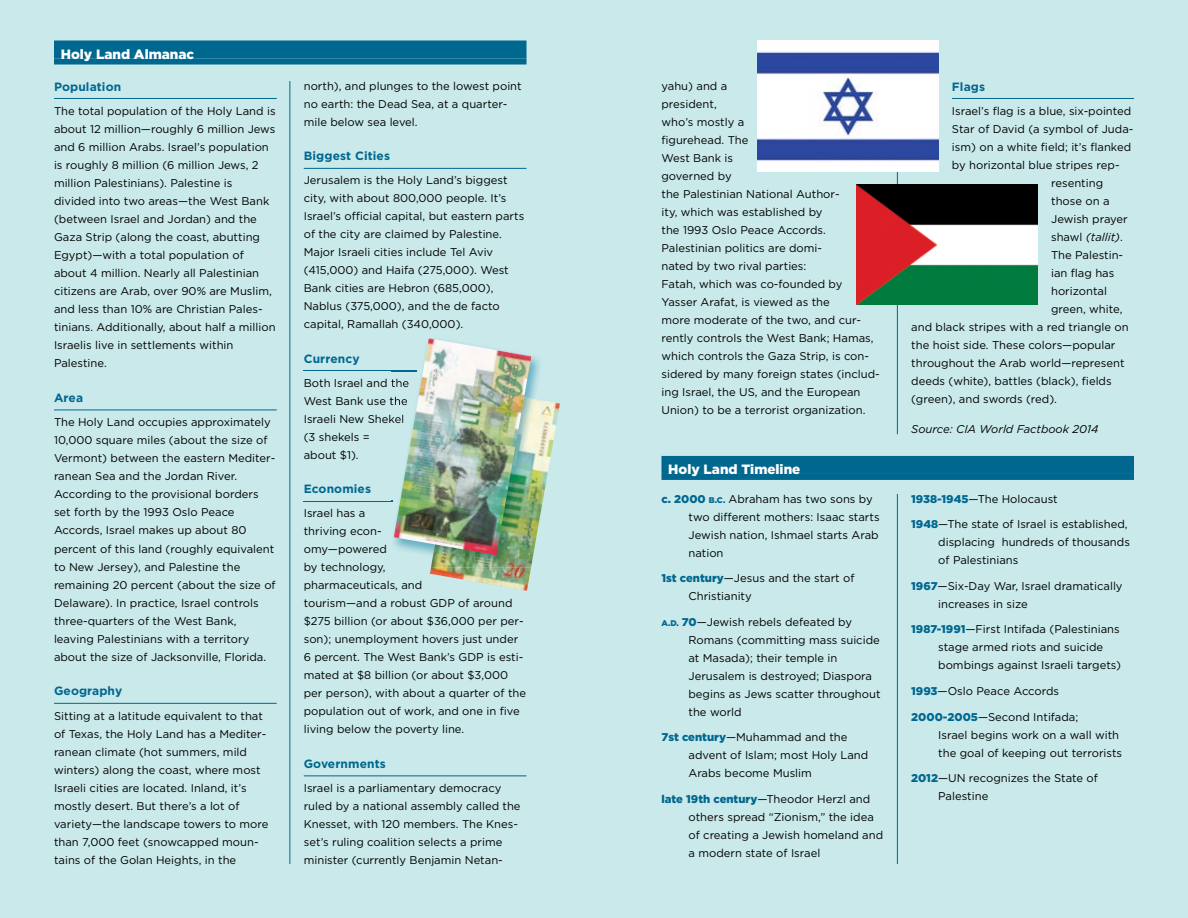
<style>
.page{position:relative;width:1188px;height:918px;background:#fff}
.page>*{position:absolute;margin:0;border:0;box-sizing:border-box;transform-origin:0 0}
.t1{font:900 13.5px "Gotham";color:#fff}
.t2{font:700 12px "Gotham";letter-spacing:.01em;color:#00678f}
.t3{font:11.25px/18px "Gotham";color:#000}
.t4{font:italic 11.25px "Gotham";color:#000}
.s1{font-style:normal}
.s2{font-weight:900;color:#00678f}
.s3{font-weight:900;font-size:8.25px;color:#00678f}
</style>
<div class="page">
<div style="left:594px;top:0;width:594px;height:918px;background:#c9e9eb"></div>
<div style="left:0;top:0;width:594px;height:918px;background:#c9e9eb"></div>
<hr style="left:290px;top:81px;width:1px;height:783px;background:#00678f">
<hr style="left:897px;top:494px;width:1px;height:370px;background:#00678f">
<hr style="left:897px;top:81px;width:1px;height:353px;background:#00678f">
<div style="left:662px;top:456px;width:472px;height:18px;background:#00678f"></div>
<div style="left:662px;top:474px;width:472px;height:6px;background:#00678f"></div>
<div style="left:54px;top:40px;width:472px;height:18px;background:#00678f"></div>
<div style="left:54px;top:58px;width:472px;height:6px;background:#00678f"></div>
<hr style="left:54px;top:98px;width:223px;height:1px;background:#00678f">
<hr style="left:54px;top:410px;width:223px;height:1px;background:#00678f">
<hr style="left:54px;top:703px;width:223px;height:1px;background:#00678f">
<hr style="left:304px;top:168px;width:222px;height:1px;background:#00678f">
<hr style="left:304px;top:370px;width:113px;height:1px;background:#00678f">
<hr style="left:304px;top:501px;width:89px;height:1px;background:#00678f">
<hr style="left:304px;top:775px;width:222px;height:1px;background:#00678f">
<hr style="left:952px;top:98px;width:182px;height:1px;background:#00678f">
<img style="left:758px;top:40px;width:180px;height:132px">
<img style="left:857px;top:184px;width:181px;height:121px">
<img style="left:430px;top:400px;width:130px;height:191px">
<img style="left:391px;top:356px;width:149px;height:212px">
<img style="left:391px;top:379px;width:3px;height:8px">
<img style="left:391px;top:397px;width:3px;height:8px">
<svg style="left:391px;top:415px;width:3px;height:8px"></svg>
<img style="left:431px;top:386px;width:111px;height:182px">
<img style="left:394px;top:338px;width:137px;height:217px">
<p class="t1" style="left:61px;top:44px;width:135px">Holy Land Almanac</p>
<p class="t2" style="left:54px;top:78px;width:69px">Population</p>
<p class="t3" style="left:54px;top:101px;width:223px">The total population of the Holy Land is about 12 million—roughly 6 million Jews and 6 million Arabs. Israel’s population is roughly 8 million (6 million Jews, 2 million Palestinians). Palestine is divided into two areas—the West Bank (between Israel and Jordan) and the Gaza Strip (along the coast, abutting Egypt)—with a total population of about 4 million. Nearly all Palestinian citizens are Arab, over 90% are Muslim, and less than 10% are Christian Pales&shy;tinians. Additionally, about half a million Israelis live in settlements within Palestine.</p>
<p class="t2" style="left:54px;top:390px;width:31px">Area</p>
<p class="t3" style="left:54px;top:413px;width:223px">The Holy Land occupies approximately 10,000 square miles (about the size of Vermont) between the eastern Mediter&shy;ranean Sea and the Jordan River.<br>According to the provisional borders set forth by the 1993 Oslo Peace Accords, Israel makes up about 80 percent of this land (roughly equivalent to New Jersey), and Palestine the remaining 20 percent (about the size of Delaware). In practice, Israel controls three-quarters of the West Bank, leaving Palestinians with a territory about the size of Jacksonville, Florida.</p>
<p class="t2" style="left:54px;top:683px;width:70px">Geography</p>
<p class="t3" style="left:54px;top:706px;width:216px">Sitting at a latitude equivalent to that of Texas, the Holy Land has a Mediter&shy;ranean climate (hot summers, mild winters) along the coast, where most Israeli cities are located. Inland, it’s mostly desert. But there’s a lot of variety—the landscape towers to more than 7,000 feet (snowcapped moun&shy;tains of the Golan Heights, in the</p>
<p class="t3" style="left:304px;top:77px;width:220px">north), and plunges to the lowest point no earth: the Dead Sea, at a quarter&shy;mile below sea level.</p>
<p class="t2" style="left:304px;top:148px;width:88px">Biggest Cities</p>
<p class="t3" style="left:304px;top:171px;width:222px">Jerusalem is the Holy Land’s biggest city, with about 800,000 people. It’s Israel’s official capital, but eastern parts of the city are claimed by Palestine.<br>Major Israeli cities include Tel Aviv (415,000) and Haifa (275,000). West Bank cities are Hebron (685,000), Nablus (375,000), and the de facto capital, Ramallah (340,000).</p>
<p class="t2" style="left:304px;top:351px;width:57px">Currency</p>
<p class="t3" style="left:304px;top:374px;width:107px">Both Israel and the<br>West Bank use the<br>Israeli New Shekel (3 shekels =<br>about $1).</p>
<p class="t2" style="left:304px;top:481px;width:69px">Economies</p>
<p class="t3" style="left:304px;top:504px;width:224px">Israel has a<br>thriving econ-<br>omy—powered<br>by technology,<br>pharma ceuticals, and<br>tourism—and a robust GDP of around $275 billion (or about $36,000 per per&shy;son); unemployment hovers just under<br>6 percent. The West Bank’s GDP is esti&shy;mated at $8 billion (or about $3,000 per person), with about a quarter of the population out of work, and one in five living below the poverty line.</p>
<p class="t2" style="left:304px;top:756px;width:84px">Governments</p>
<p class="t3" style="left:304px;top:779px;width:218px">Israel is a parliamentary democracy ruled by a national assembly called the Knesset, with 120 members. The Knes&shy;set’s ruling coalition selects a prime minister (currently Benjamin Netan-</p>
<p class="t3" style="left:662px;top:77px;width:220px">yahu) and a<br>president,<br>who’s mostly a<br>figurehead. The<br>West Bank is<br>governed by<br>the Palestinian National Author-<br>ity, which was established by<br>the 1993 Oslo Peace Accords.<br>Palestinian politics are domi-<br>nated by two rival parties:<br>Fatah, which was co-founded by<br>Yasser Arafat, is viewed as the<br>more moderate of the two, and cur&shy;rently controls the West Bank; Hamas, which controls the Gaza Strip, is con&shy;sidered by many foreign states (includ&shy;ing Israel, the US, and the European<br>Union) to be a terrorist organization.</p>
<p class="t2" style="left:952px;top:78px;width:35px">Flags</p>
<p class="t3" style="left:952px;top:101px;width:181px">Israel’s flag is a blue, six-pointed</p>
<p class="t3" style="left:952px;top:119px;width:183px">Star of David (a symbol of Juda-</p>
<p class="t3" style="left:952px;top:137px;width:181px">ism) on a white field; it’s flanked</p>
<p class="t3" style="left:952px;top:155px;width:169px">by horizontal blue stripes rep-</p>
<p class="t3" style="left:1051px;top:173px;width:54px">resenting</p>
<p class="t3" style="left:1051px;top:191px;width:60px">those on a</p>
<p class="t3" style="left:1051px;top:209px;width:78px">Jewish prayer</p>
<p class="t4" style="left:1051px;top:229px;width:73px"><span class="s1">shawl</span> (tallit)<span class="s1">.</span></p>
<p class="t3" style="left:1051px;top:245px;width:74px">The Palestin-</p>
<p class="t3" style="left:1051px;top:263px;width:65px">ian flag has</p>
<p class="t3" style="left:1051px;top:281px;width:58px">horizontal</p>
<p class="t3" style="left:1051px;top:299px;width:73px">green, white,</p>
<p class="t3" style="left:911px;top:317px;width:219px">and black stripes with a red triangle on</p>
<p class="t3" style="left:911px;top:335px;width:206px">the hoist side. These colors—popular</p>
<p class="t3" style="left:911px;top:353px;width:215px">throughout the Arab world—represent</p>
<p class="t3" style="left:911px;top:371px;width:202px">deeds (white), battles (black), fields</p>
<p class="t3" style="left:911px;top:389px;width:147px">(green), and swords (red).</p>
<p class="t4" style="left:911px;top:421px;width:189px">Source: CIA World Factbook 2014</p>
<p class="t1" style="left:668px;top:460px;width:134px">Holy Land Timeline</p>
<p class="t3" style="left:689px;top:490px;width:193px;text-indent:-27px"><span class="s2">c. 2000</span> <span class="s3">B.C.</span> Abraham has two sons by two different mothers: Isaac starts<br>Jewish nation, Ishmael starts Arab nation</p>
<p class="t3" style="left:689px;top:569px;width:168px;text-indent:-27px"><span class="s2">1st century</span>—Jesus and the start of<br>Christianity</p>
<p class="t3" style="left:688px;top:613px;width:194px;text-indent:-27px"><span class="s3">A.D.</span> <span class="s2">70</span>—Jewish rebels defeated by<br>Romans (committing mass suicide at Masada); their temple in<br>Jerusalem is destroyed; Diaspora begins as Jews scatter throughout the world</p>
<p class="t3" style="left:688px;top:728px;width:181px;text-indent:-27px"><span class="s2">7st century</span>—Muhammad and the advent of Islam; most Holy Land<br>Arabs become Muslim</p>
<p class="t3" style="left:688px;top:790px;width:196px;text-indent:-27px"><span class="s2">late 19th century</span>—Theodor Herzl and others spread “Zionism,” the idea of creating a Jewish homeland and a modern state of Israel</p>
<p class="t3" style="left:911px;top:490px;width:148px"><span class="s2">1938-1945</span>—The Holocaust</p>
<p class="t3" style="left:938px;top:515px;width:193px;text-indent:-27px"><span class="s2">1948</span>—The state of Israel is established, displacing hundreds of thousands of Palestinians</p>
<p class="t3" style="left:938px;top:577px;width:186px;text-indent:-27px"><span class="s2">1967</span>—Six-Day War, Israel dramatically increases in size</p>
<p class="t3" style="left:938px;top:620px;width:184px;text-indent:-27px"><span class="s2">1987-1991</span>—First Intifada (Palestinians stage armed riots and suicide bombings against Israeli targets)</p>
<p class="t3" style="left:911px;top:682px;width:149px"><span class="s2">1993</span>—Oslo Peace Accords</p>
<p class="t3" style="left:938px;top:707px;width:185px;text-indent:-27px"><span class="s2">2000-2005</span>—Second Intifada;<br>Israel begins work on a wall with the goal of keeping out terrorists</p>
<p class="t3" style="left:938px;top:769px;width:161px;text-indent:-27px"><span class="s2">2012</span>—UN recognizes the State of<br>Palestine</p>
</div>
